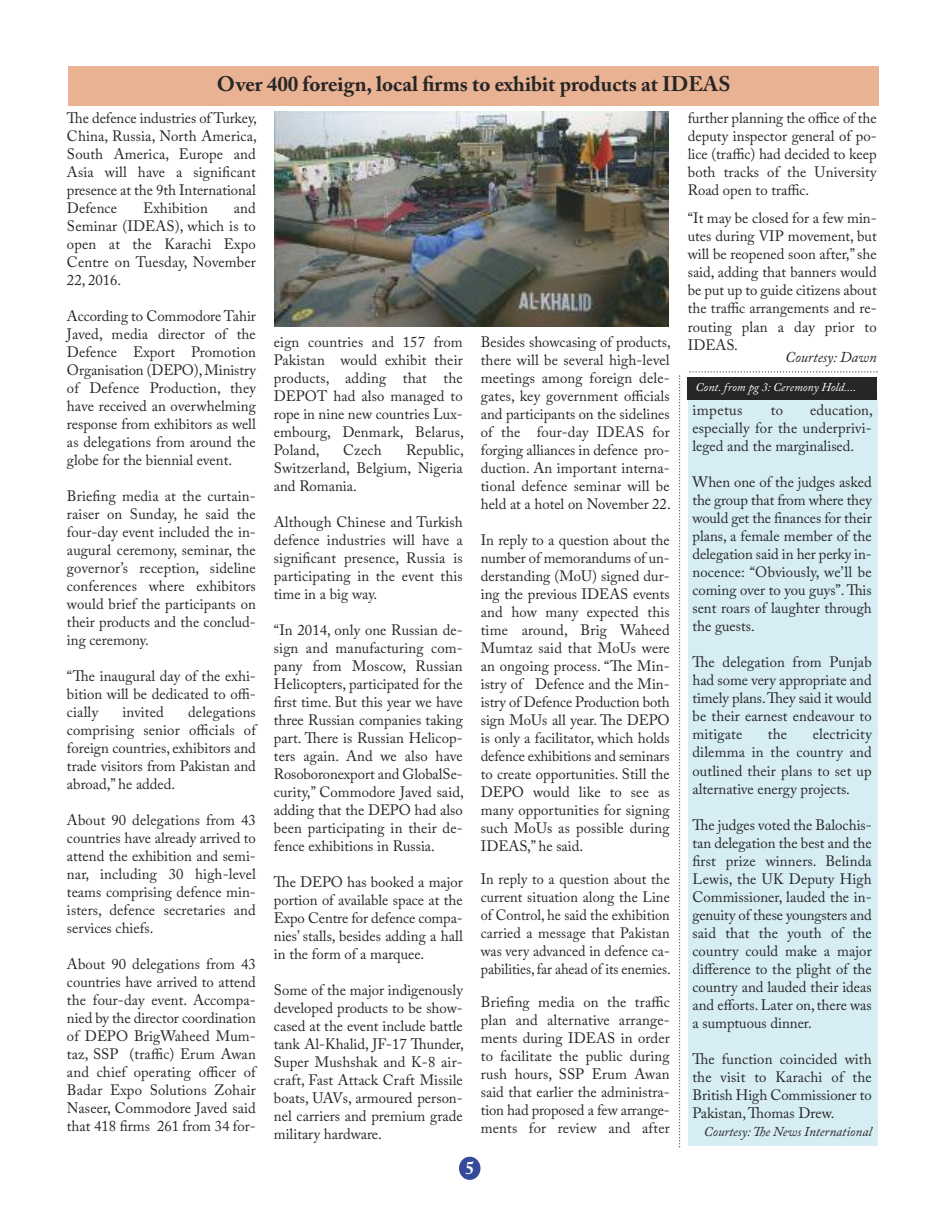
<style>
.page{position:relative;width:944px;height:1214px;background:#fff}
.page>*{position:absolute;margin:0;border:0;box-sizing:border-box;transform-origin:0 0}
.t1{font:700 21px "Adobe Caslon Pro";color:#272627}
.t2{font:700 18px "Adobe Caslon Pro";color:#fff}
.t3{font:15px/18px "Adobe Caslon Pro";color:#272627;text-align:justify}
.t4{font:15px/18px "Adobe Caslon Pro";color:#272627;text-align:justify;scale:.95 1}
.t5{font:italic 15px "Adobe Caslon Pro";color:#272627}
.t6{font:15px "Adobe Caslon Pro";letter-spacing:.025em;color:#272627}
.t7{font:italic 13.5px "Adobe Caslon Pro";color:#272627}
.t8{font:italic 12px "Adobe Caslon Pro";color:#fff}
</style>
<div class="page">
<div style="left:459px;top:1156px;width:21px;height:23px;background:#354a9b;border-radius:50%"></div>
<div style="left:688px;top:399px;width:189px;height:747px;background:#d5edf3"></div>
<svg style="left:689px;top:371px;width:188px;height:1px"></svg>
<svg style="left:678px;top:375px;width:2px;height:772px"></svg>
<img style="left:274px;top:112px;width:394px;height:215px">
<div style="left:68px;top:67px;width:811px;height:39px;background:#e9b292"></div>
<div style="left:687px;top:377px;width:189px;height:22px;background:#272627"></div>
<h1 class="t1" style="left:217px;top:76px;width:515px">Over 400 foreign, local firms to exhibit products at IDEAS</h1>
<p class="t3" style="left:67px;top:111px;width:191px">The defence industries of Turkey, China, Russia, North America, South America, Europe and Asia will have a significant presence at the 9th International Defence</p>
<p class="t3" style="left:67px;top:201px;width:190px;text-indent:167px">and Seminar (IDEAS), which is to open at the Karachi Expo Centre on Tuesday, November 22, 2016.</p>
<p class="t3" style="left:67px;top:309px;width:190px">According to Commodore Tahir Javed, media director of the Defence Export Promotion Organisation (DEPO),Ministry of Defence Production, they have received an overwhelming response from exhibitors as well as delegations from around the globe for the biennial event.</p>
<p class="t3" style="left:67px;top:489px;width:190px">Briefing media at the curtain&shy;raiser on Sunday, he said the four-day event included the in&shy;augural ceremony, seminar, the governor’s reception, sideline conferences where exhibitors would brief the participants on their products and the conclud&shy;ing ceremony.</p>
<p class="t3" style="left:67px;top:669px;width:190px">“The inaugural day of the exhi&shy;bition will be dedicated to offi&shy;cially</p>
<p class="t3" style="left:143px;top:201px;width:66px">Exhibition</p>
<p class="t3" style="left:67px;top:705px;width:190px;text-indent:121px">delegations comprising senior officials of foreign countries, exhibitors and trade visitors from Pakistan and abroad,” he added.</p>
<p class="t3" style="left:67px;top:813px;width:190px">About 90 delegations from 43 countries have already arrived to attend the exhibition and semi&shy;nar, including 30 high-level teams comprising defence min&shy;isters, defence secretaries and services chiefs.</p>
<p class="t3" style="left:67px;top:957px;width:190px">About 90 delegations from 43 countries have arrived to attend the four-day event. Accompa&shy;nied by the director coordination of DEPO BrigWaheed Mum&shy;taz, SSP (traffic) Erum Awan and chief operating officer of Badar Expo Solutions Zohair Naseer, Commodore Javed said that 418 firms 261 from 34 for-</p>
<p class="t3" style="left:122px;top:705px;width:43px">invited</p>
<p class="t3" style="left:274px;top:335px;width:191px">eign countries and 157 from Pakistan would exhibit their products, adding that the DEPOT had also managed to rope in nine new countries Lux&shy;embourg, Denmark, Belarus, Poland,</p>
<p class="t3" style="left:274px;top:443px;width:191px;text-indent:132px">Republic, Switzerland, Belgium, Nigeria and Romania.</p>
<p class="t3" style="left:274px;top:515px;width:190px">Although Chinese and Turkish defence industries will have a significant presence, Russia is participating in the event this time in a big way.</p>
<p class="t3" style="left:274px;top:623px;width:191px">“In 2014, only one Russian de&shy;sign and manufacturing com&shy;pany from Moscow, Russian Helicopters, participated for the first time. But this year we have three Russian companies taking part. There is Russian Helicop&shy;ters again. And we also have Rosoboronexport and GlobalSe&shy;curity,” Commodore Javed said, adding that the DEPO had also been participating in their de&shy;fence exhibitions in Russia.</p>
<p class="t3" style="left:274px;top:875px;width:190px">The DEPO has booked a major portion of available space at the Expo Centre for defence compa&shy;nies’ stalls, besides adding a hall in the form of a marquee.</p>
<p class="t3" style="left:274px;top:983px;width:191px">Some of the major indigenously developed products to be show&shy;cased at the event include battle tank Al-Khalid, JF-17 Thunder, Super Mushshak and K-8 air&shy;craft, Fast Attack Craft Missile boats, UAVs, armoured person&shy;nel carriers and premium grade military hardware.</p>
<p class="t3" style="left:343px;top:443px;width:40px">Czech</p>
<p class="t3" style="left:481px;top:335px;width:191px">Besides showcasing of products, there will be several high-level meetings among foreign dele&shy;gates, key government officials and participants on the sidelines of the four-day IDEAS for forging alliances in defence pro&shy;duction. An important interna&shy;tional defence seminar will be held at a hotel on November 22.</p>
<p class="t3" style="left:481px;top:533px;width:190px">In reply to a question about the number of memorandums of un&shy;derstanding (MoU) signed dur&shy;ing the previous IDEAS events and how many expected this time around, Brig Waheed Mumtaz said that MoUs were an ongoing process. “The Min&shy;istry of Defence and the Min&shy;istry of Defence Production both sign MoUs all year. The DEPO is only a facilitator, which holds defence exhibitions and seminars to create opportunities. Still the DEPO would like to see as many opportunities for signing such MoUs as possible during IDEAS,” he said.</p>
<p class="t4" style="left:481px;top:872px;width:201px">In reply to a question about the current situation along the Line of Control, he said the exhibition carried a message that Pakistan was very advanced in defence ca&shy;pabilities,far ahead of its enemies.</p>
<p class="t3" style="left:481px;top:995px;width:190px">Briefing media on the traffic plan and alternative arrange&shy;ments during IDEAS in order to facilitate the public during rush hours, SSP Erum Awan said that earlier the administra&shy;tion had proposed a few arrange&shy;ments for review and after</p>
<p class="t2" style="left:465px;top:1160px;width:10px">5</p>
<p class="t3" style="left:687px;top:111px;width:190px">further planning the office of the deputy inspector general of po&shy;lice (traffic) had decided to keep both tracks of the University Road open to traffic.</p>
<p class="t3" style="left:687px;top:211px;width:190px">“It may be closed for a few min&shy;utes during VIP movement, but will be reopened soon after,”she said, adding that banners would be put up to guide citizens about the traffic arrangements and re&shy;routing plan a day prior to IDEAS.</p>
<p class="t5" style="left:785px;top:351px;width:93px">Courtesy: Dawn</p>
<p class="t8" style="left:695px;top:383px;width:162px">Cont. from pg 3: Ceremony Hold....</p>
<p class="t3" style="left:692px;top:403px;width:182px;text-indent:118px">education, especially for the underprivi&shy;leged and the marginalised.</p>
<p class="t3" style="left:692px;top:475px;width:181px">When one of the judges asked the group that from where they would get the finances for their plans, a female member of the delegation said in her perky in&shy;nocence: “Obviously, we’ll be coming over to you guys”.This sent roars of laughter through the guests.</p>
<p class="t3" style="left:692px;top:655px;width:181px">The delegation from Punjab had some very appropriate and timely plans.They said it would be their earnest endeavour to mitigate</p>
<p class="t6" style="left:692px;top:405px;width:52px">impetus</p>
<p class="t3" style="left:770px;top:403px;width:14px">to</p>
<p class="t3" style="left:692px;top:727px;width:181px;text-indent:120px">electricity dilemma in the country and outlined their plans to set up alternative energy projects.</p>
<p class="t3" style="left:692px;top:817px;width:181px">The judges voted the Balochis&shy;tan delegation the best and the first prize winners. Belinda Lewis, the UK Deputy High Commissioner, lauded the in&shy;genuity of these youngsters and said that the youth of the country could make a major difference to the plight of the country and lauded their ideas and efforts.Later on,there was a sumptuous dinner.</p>
<p class="t3" style="left:692px;top:1051px;width:181px">The function coincided with the visit to Karachi of the British High Commissioner to Pakistan,Thomas Drew.</p>
<p class="t7" style="left:704px;top:1126px;width:169px">Courtesy:The News International</p>
<p class="t3" style="left:768px;top:727px;width:21px">the</p>
</div>
